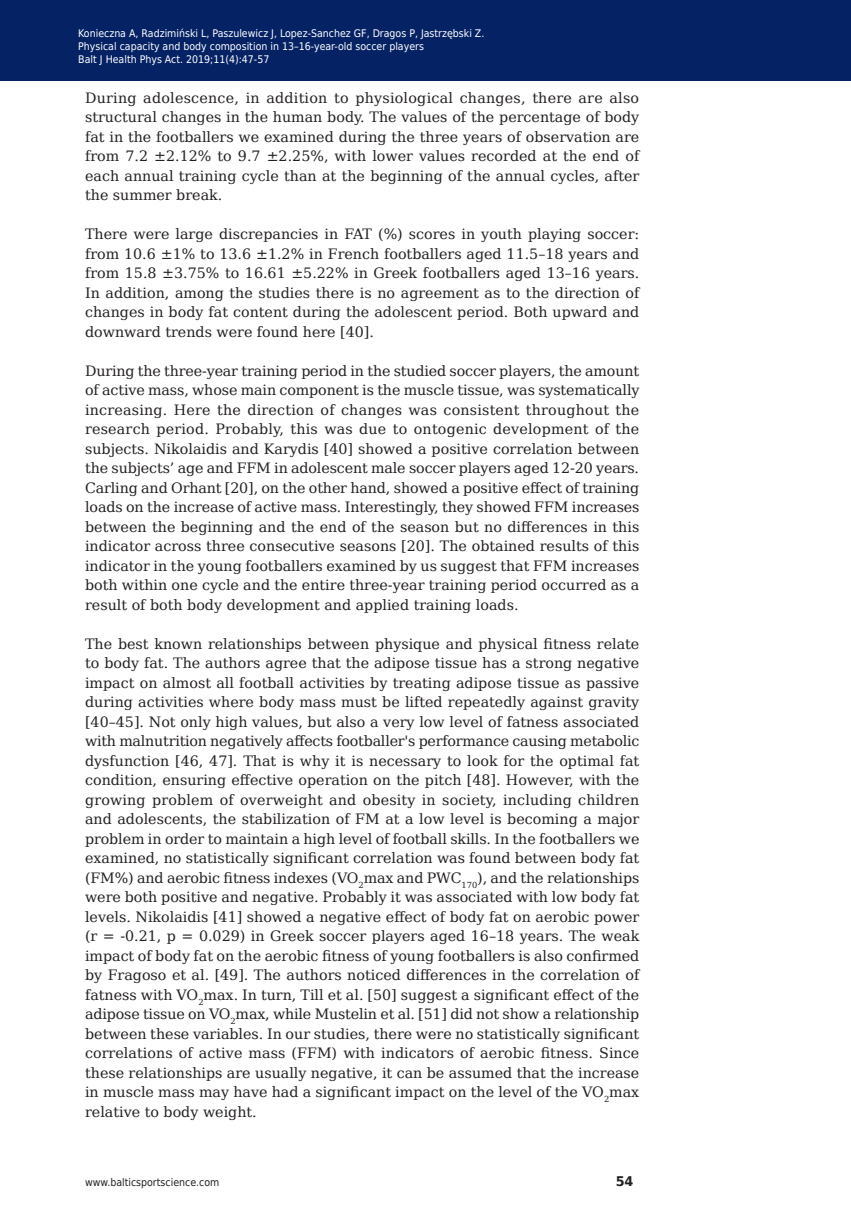
<style>
.page{position:relative;width:851px;height:1212px;background:#fff}
.page>*{position:absolute;margin:0;border:0;box-sizing:border-box;transform-origin:0 0}
.t1{font:14.25px/19.5px "DejaVu Serif";color:#231f20;text-align:justify}
.t2{font:700 13.35px "DejaVu Sans";color:#231f20;scale:.96 1}
.t3{font:10.5px/12.6px "DejaVu Sans Condensed";color:#fff}
.t4{font:700 10.5px "DejaVu Sans";color:#fff}
.t5{font:10.5px "DejaVu Sans";color:#fff}
.t6{font:10.5px "DejaVu Sans Condensed";color:#231f20}
</style>
<div class="page">
<div style="left:0;top:0;width:850px;height:80px;background:#052265"></div>
<p class="t3" style="left:78px;top:27px;width:407px">Konieczna A, Radzimiński L, Paszulewicz J, Lopez-Sanchez GF, Dragos P, Jastrzębski Z.<br>Physical capacity and body composition in 13–16-year-old soccer players<br>Balt J Health Phys Act. 2019;11(4):47-57</p>
<p class="t4" style="left:86px;top:34px;width:358px">Baltic Journal of Health and Physical Activity 2014; 1(1): 1-4</p>
<p class="t5" style="left:86px;top:46px;width:320px">Journal of Gdansk University of Physical Education and Sport</p>
<p class="t1" style="left:85px;top:88px;width:555px">During adolescence, in addition to physiological changes, there are also structural changes in the human body. The values of the percentage of body fat in the footballers we examined during the three years of observation are from 7.2 ±2.12% to 9.7 ±2.25%, with lower values recorded at the end of each annual training cycle than at the beginning of the annual cycles, after the summer break.</p>
<p class="t1" style="left:85px;top:224px;width:555px">There were large discrepancies in FAT (%) scores in youth playing soccer: from 10.6 ±1% to 13.6 ±1.2% in French footballers aged 11.5–18 years and from 15.8 ±3.75% to 16.61 ±5.22% in Greek footballers aged 13–16 years.<br>In addition, among the studies there is no agreement as to the direction of changes in body fat content during the adolescent period. Both upward and downward trends were found here [40].</p>
<p class="t1" style="left:85px;top:361px;width:556px">During the three-year training period in the studied soccer players, the amount of active mass, whose main component is the muscle tissue, was systematically increasing. Here the direction of changes was consistent throughout the research period. Probably, this was due to ontogenic development of the subjects. Nikolaidis and Karydis [40] showed a positive correlation between the subjects’ age and FFM in adolescent male soccer players aged 12-20 years.<br>Carling and Orhant [20], on the other hand, showed a positive effect of training loads on the increase of active mass. Interestingly, they showed FFM increases between the beginning and the end of the season but no differences in this indicator across three consecutive seasons [20]. The obtained results of this indicator in the young footballers examined by us suggest that FFM increases both within one cycle and the entire three-year training period occurred as a result of both body development and applied training loads.</p>
<p class="t1" style="left:85px;top:633px;width:556px">The best known relationships between physique and physical fitness relate to body fat. The authors agree that the adipose tissue has a strong negative impact on almost all football activities by treating adipose tissue as passive during activities where body mass must be lifted repeatedly against gravity [40–45]. Not only high values, but also a very low level of fatness associated with malnutrition negatively affects footballer's performance causing metabolic dysfunction [46, 47]. That is why it is necessary to look for the optimal fat condition, ensuring effective operation on the pitch [48]. However, with the growing problem of overweight and obesity in society, including children and adolescents, the stabilization of FM at a low level is becoming a major problem in order to maintain a high level of football skills. In the footballers we examined, no statistically significant correlation was found between body fat (FM%) and aerobic fitness indexes (VO<sub>2</sub>max and PWC<sub>170</sub>), and the relationships were both positive and negative. Probably it was associated with low body fat levels. Nikolaidis [41] showed a negative effect of body fat on aerobic power (r = -0.21, p = 0.029) in Greek soccer players aged 16–18 years. The weak impact of body fat on the aerobic fitness of young footballers is also confirmed by Fragoso et al. [49]. The authors noticed differences in the correlation of fatness with VO<sub>2</sub>max. In turn, Till et al. [50] suggest a significant effect of the adipose tissue on VO<sub>2</sub>max, while Mustelin et al. [51] did not show a relationship between these variables. In our studies, there were no statistically significant correlations of active mass (FFM) with indicators of aerobic fitness. Since these relationships are usually negative, it can be assumed that the increase in muscle mass may have had a significant impact on the level of the VO<sub>2</sub>max relative to body weight.</p>
<p class="t6" style="left:85px;top:1174px;width:136px">www.balticsportscience.com</p>
<p class="t2" style="left:615px;top:1170px;width:20px">54</p>
</div>
